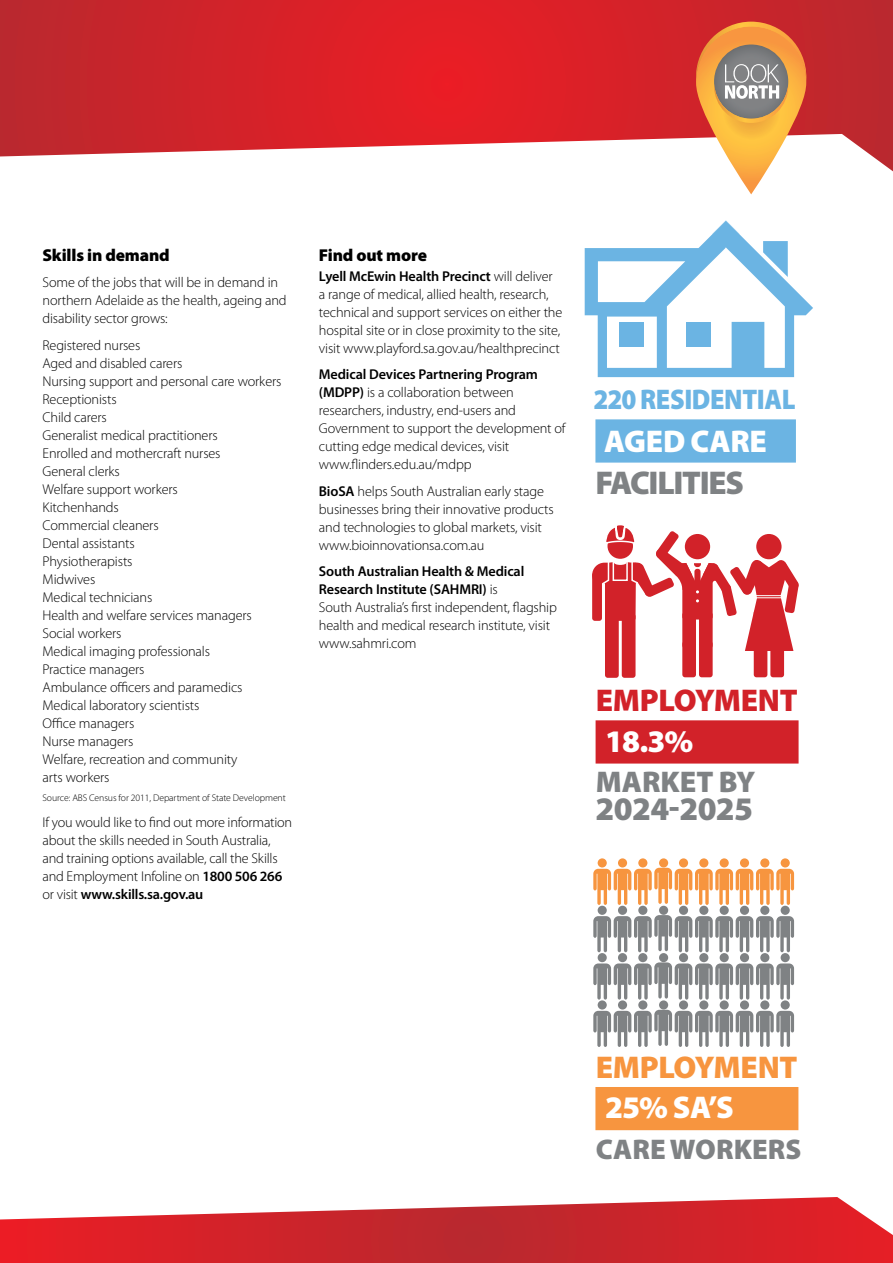
<style>
.page{position:relative;width:893px;height:1263px;background:#fff}
.page>*{position:absolute;margin:0;border:0;box-sizing:border-box;transform-origin:0 0}
.Intro_Copy{font:900 33px "Myriad Pro";letter-spacing:-.04em;color:#7f8284}
.Intro_Copy-2{font:900 33px "Myriad Pro";letter-spacing:-.02em;color:#7f8284}
.Intro_Copy-3{font:900 31.5px "Myriad Pro";letter-spacing:-.01em;color:#fff}
.Intro_Copy-4{font:900 31.5px "Myriad Pro";letter-spacing:-.01em;color:#d22229}
.Intro_Copy-5{font:900 31.5px "Myriad Pro";letter-spacing:-.01em;color:#f7953f}
.Intro_Copy-6{font:900 30px "Myriad Pro";color:#7f8284}
.Intro_Copy-7{font:900 28.5px "Myriad Pro";letter-spacing:-.015em;color:#6bb4e3;scale:.92 1}
.Intro_Copy-8{font:900 28.5px "Myriad Pro";color:#7f8284}
.Copy{font:900 17.25px "Myriad Pro";letter-spacing:-.01em;color:#000}
.Subheads{font:900 17.25px "Myriad Pro";letter-spacing:-.01em;color:#000}
.Copy-2{font:300 14.25px/18px "Myriad Pro";letter-spacing:-.01em;color:#000}
.Copy-3{font:300 9.75px "Myriad Pro";letter-spacing:-.01em;color:#000}
.s1{font-weight:600}
</style>
<div class="page">
<svg style="left:0;top:0;width:893px;height:171px;background:#d84147"></svg>
<svg style="left:0;top:1197px;width:893px;height:66px"></svg>
<svg style="left:696px;top:22px;width:110px;height:172px"></svg>
<svg style="left:592px;top:525px;width:207px;height:153px"></svg>
<div style="left:755px;top:595px;width:27px;height:3px;border:1px solid #fff"></div>
<div style="left:596px;top:720px;width:203px;height:44px;background:#d22229"></div>
<div style="left:595px;top:419px;width:201px;height:44px;background:#6bb4e3"></div>
<svg style="left:585px;top:221px;width:228px;height:156px"></svg>
<div style="left:595px;top:1087px;width:203px;height:44px;background:#f7953f"></div>
<div style="left:679px;top:1000px;width:9px;height:9px;background:#7f8284;border-radius:50%"></div>
<div style="left:760px;top:1000px;width:9px;height:9px;background:#7f8284;border-radius:50%"></div>
<div style="left:781px;top:1000px;width:9px;height:9px;background:#7f8284;border-radius:50%"></div>
<div style="left:740px;top:1000px;width:9px;height:9px;background:#7f8284;border-radius:50%"></div>
<div style="left:699px;top:1000px;width:9px;height:9px;background:#7f8284;border-radius:50%"></div>
<div style="left:720px;top:1000px;width:9px;height:9px;background:#7f8284;border-radius:50%"></div>
<div style="left:638px;top:1000px;width:9px;height:9px;background:#7f8284;border-radius:50%"></div>
<div style="left:659px;top:1000px;width:9px;height:9px;background:#7f8284;border-radius:50%"></div>
<div style="left:598px;top:1000px;width:9px;height:9px;background:#7f8284;border-radius:50%"></div>
<svg style="left:593px;top:1010px;width:201px;height:37px"></svg>
<div style="left:618px;top:1000px;width:9px;height:9px;background:#7f8284;border-radius:50%"></div>
<div style="left:679px;top:906px;width:9px;height:9px;background:#7f8284;border-radius:50%"></div>
<div style="left:760px;top:906px;width:9px;height:9px;background:#7f8284;border-radius:50%"></div>
<div style="left:781px;top:906px;width:9px;height:9px;background:#7f8284;border-radius:50%"></div>
<div style="left:740px;top:906px;width:9px;height:9px;background:#7f8284;border-radius:50%"></div>
<div style="left:699px;top:906px;width:9px;height:9px;background:#7f8284;border-radius:50%"></div>
<div style="left:720px;top:906px;width:9px;height:9px;background:#7f8284;border-radius:50%"></div>
<div style="left:638px;top:906px;width:9px;height:9px;background:#7f8284;border-radius:50%"></div>
<div style="left:659px;top:906px;width:9px;height:9px;background:#7f8284;border-radius:50%"></div>
<div style="left:598px;top:906px;width:9px;height:9px;background:#7f8284;border-radius:50%"></div>
<svg style="left:593px;top:915px;width:201px;height:37px"></svg>
<div style="left:618px;top:906px;width:9px;height:9px;background:#7f8284;border-radius:50%"></div>
<div style="left:679px;top:858px;width:9px;height:9px;background:#f7953f;border-radius:50%"></div>
<div style="left:760px;top:858px;width:9px;height:9px;background:#f7953f;border-radius:50%"></div>
<div style="left:781px;top:858px;width:9px;height:9px;background:#f7953f;border-radius:50%"></div>
<div style="left:740px;top:858px;width:9px;height:9px;background:#f7953f;border-radius:50%"></div>
<div style="left:699px;top:858px;width:9px;height:9px;background:#f7953f;border-radius:50%"></div>
<div style="left:720px;top:858px;width:9px;height:9px;background:#f7953f;border-radius:50%"></div>
<div style="left:638px;top:858px;width:9px;height:9px;background:#f7953f;border-radius:50%"></div>
<div style="left:659px;top:858px;width:9px;height:9px;background:#f7953f;border-radius:50%"></div>
<div style="left:598px;top:858px;width:9px;height:9px;background:#f7953f;border-radius:50%"></div>
<svg style="left:593px;top:868px;width:201px;height:37px"></svg>
<div style="left:618px;top:858px;width:9px;height:9px;background:#f7953f;border-radius:50%"></div>
<div style="left:679px;top:953px;width:9px;height:9px;background:#7f8284;border-radius:50%"></div>
<div style="left:760px;top:953px;width:9px;height:9px;background:#7f8284;border-radius:50%"></div>
<div style="left:781px;top:953px;width:9px;height:9px;background:#7f8284;border-radius:50%"></div>
<div style="left:740px;top:953px;width:9px;height:9px;background:#7f8284;border-radius:50%"></div>
<div style="left:699px;top:953px;width:9px;height:9px;background:#7f8284;border-radius:50%"></div>
<div style="left:720px;top:953px;width:9px;height:9px;background:#7f8284;border-radius:50%"></div>
<div style="left:638px;top:953px;width:9px;height:9px;background:#7f8284;border-radius:50%"></div>
<div style="left:659px;top:953px;width:9px;height:9px;background:#7f8284;border-radius:50%"></div>
<div style="left:598px;top:953px;width:9px;height:9px;background:#7f8284;border-radius:50%"></div>
<svg style="left:593px;top:962px;width:201px;height:37px"></svg>
<div style="left:618px;top:953px;width:9px;height:9px;background:#7f8284;border-radius:50%"></div>
<p class="Copy" style="left:43px;top:243px;width:129px">Skills in demand</p>
<p class="Copy-2" style="left:43px;top:273px;width:246px">Some of the jobs that will be in demand in northern Adelaide as the health, ageing and disability sector grows:</p>
<p class="Copy-2" style="left:43px;top:336px;width:99px">Registered nurses</p>
<p class="Copy-2" style="left:43px;top:354px;width:141px">Aged and disabled carers</p>
<p class="Copy-2" style="left:43px;top:372px;width:240px">Nursing support and personal care workers</p>
<p class="Copy-2" style="left:43px;top:390px;width:76px">Receptionists</p>
<p class="Copy-2" style="left:43px;top:408px;width:66px">Child carers</p>
<p class="Copy-2" style="left:43px;top:426px;width:177px">Generalist medical practitioners</p>
<p class="Copy-2" style="left:43px;top:444px;width:180px">Enrolled and mothercraft nurses</p>
<p class="Copy-2" style="left:43px;top:462px;width:79px">General clerks</p>
<p class="Copy-2" style="left:43px;top:480px;width:137px">Welfare support workers</p>
<p class="Copy-2" style="left:43px;top:498px;width:78px">Kitchenhands</p>
<p class="Copy-2" style="left:43px;top:516px;width:118px">Commercial cleaners</p>
<p class="Copy-2" style="left:43px;top:534px;width:94px">Dental assistants</p>
<p class="Copy-2" style="left:43px;top:552px;width:92px">Physiotherapists</p>
<p class="Copy-2" style="left:43px;top:570px;width:54px">Midwives</p>
<p class="Copy-2" style="left:43px;top:588px;width:111px">Medical technicians</p>
<p class="Copy-2" style="left:43px;top:606px;width:211px">Health and welfare services managers</p>
<p class="Copy-2" style="left:43px;top:624px;width:81px">Social workers</p>
<p class="Copy-2" style="left:43px;top:642px;width:169px">Medical imaging professionals</p>
<p class="Copy-2" style="left:43px;top:660px;width:103px">Practice managers</p>
<p class="Copy-2" style="left:43px;top:678px;width:202px">Ambulance officers and paramedics</p>
<p class="Copy-2" style="left:43px;top:696px;width:158px">Medical laboratory scientists</p>
<p class="Copy-2" style="left:43px;top:714px;width:93px">Office managers</p>
<p class="Copy-2" style="left:43px;top:732px;width:92px">Nurse managers</p>
<p class="Copy-2" style="left:43px;top:750px;width:197px">Welfare, recreation and community arts workers</p>
<p class="Copy-3" style="left:43px;top:792px;width:245px">Source: ABS Census for 2011, Department of State Development</p>
<p class="Copy-2" style="left:43px;top:813px;width:251px">If you would like to find out more information about the skills needed in South Australia, and training options available, call the Skills and Employment Infoline on <span class="s1">1800 506 266 </span>or visit <span class="s1">www.skills.sa.gov.au</span></p>
<p class="Subheads" style="left:319px;top:243px;width:110px">Find out more</p>
<p class="Copy-2" style="left:319px;top:267px;width:245px"><span class="s1">Lyell McEwin Health Precinct</span> will deliver a range of medical, allied health, research, technical and support services on either the hospital site or in close proximity to the site, visit www.playford.sa.gov.au/healthprecinct</p>
<p class="Copy-2" style="left:319px;top:365px;width:248px"><span class="s1">Medical Devices Partnering Program (MDPP)</span> is a collaboration between researchers, industry, end-users and Government to support the development of cutting edge medical devices, visit www.flinders.edu.au/mdpp</p>
<p class="Copy-2" style="left:319px;top:482px;width:236px"><span class="s1">BioSA</span> helps South Australian early stage businesses bring their innovative products and technologies to global markets, visit www.bioinnovationsa.com.au</p>
<p class="Copy-2" style="left:319px;top:562px;width:240px"><span class="s1">South Australian Health &amp; Medical Research Institute (SAHMRI)</span> is<br>South Australia’s first independent, flagship health and medical research institute, visit www.sahmri.com</p>
<p class="Intro_Copy-7" style="left:593px;top:380px;width:221px">220 RESIDENTIAL</p>
<p class="Intro_Copy-3" style="left:604px;top:420px;width:164px">AGED CARE</p>
<p class="Intro_Copy" style="left:595px;top:461px;width:150px">FACILITIES</p>
<p class="Intro_Copy-4" style="left:596px;top:680px;width:203px">EMPLOYMENT</p>
<p class="Intro_Copy-3" style="left:605px;top:720px;width:90px">18.3%</p>
<p class="Intro_Copy-6" style="left:596px;top:762px;width:161px">MARKET BY</p>
<p class="Intro_Copy-2" style="left:596px;top:787px;width:159px">2024-2025</p>
<p class="Intro_Copy-5" style="left:596px;top:1046px;width:203px">EMPLOYMENT</p>
<p class="Intro_Copy-3" style="left:605px;top:1087px;width:130px">25% SA’S</p>
<p class="Intro_Copy-8" style="left:596px;top:1130px;width:207px">CARE WORKERS</p>
</div>
